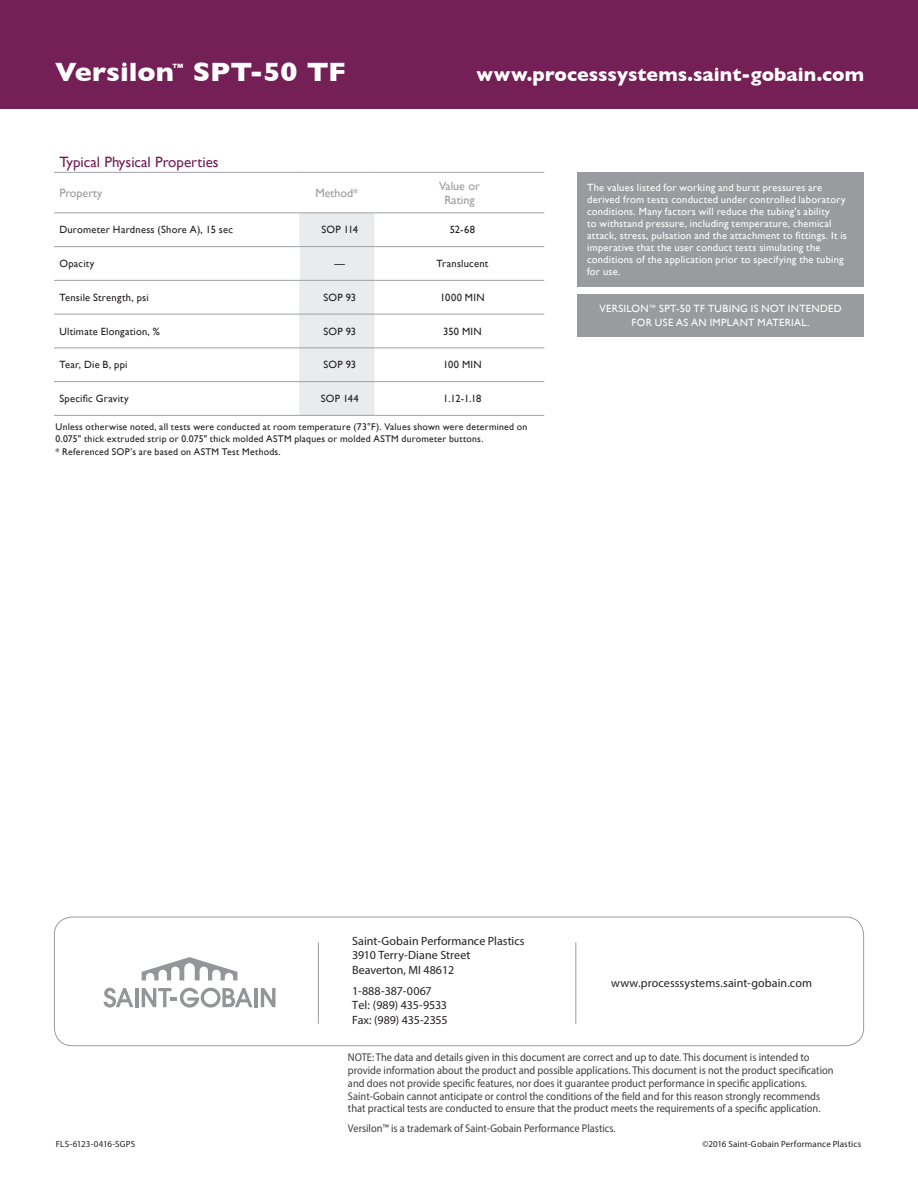
<style>
.page{position:relative;width:918px;height:1188px;background:#fff}
.page>*{position:absolute;margin:0;border:0;box-sizing:border-box;transform-origin:0 0}
.Heading{font:700 27px "Gill Sans";letter-spacing:-.005em;color:#fff;scale:1.06 1}
.t1{font:700 19.5px "Gill Sans";letter-spacing:.005em;color:#fff}
.chart_-_head{font:15px "Gill Sans";color:#742057}
.t2{font:12px/14.4px "Myriad Pro";color:#231f20}
.chart_-_column_head{font:12px/13.5px "Gill Sans";color:#999b9e;text-align:center}
.t3{font:11.25px/12.8px "Myriad Pro";color:#3e3e3f;scale:.93 1}
.Heading-2{font:700 10.8px "Gill Sans";color:#fff;scale:1.06 1}
.chart_-_contents{font:10.5px/12px "Gill Sans";letter-spacing:.02em;color:#fff}
.chart_-_contents-2{font:10.5px "Gill Sans";letter-spacing:.02em;color:#231f20}
.chart_-_contents-3{font:9.75px/12px "Gill Sans";letter-spacing:.025em;color:#231f20}
.t4{font:9px "Myriad Pro";letter-spacing:.015em;color:#231f20}
</style>
<div class="page">
<div style="left:0;top:0;width:918px;height:108px;background:#742057"></div>
<div style="left:54px;top:917px;width:810px;height:129px;border:1px solid #999b9e;border-radius:18px"></div>
<svg style="left:142px;top:957px;width:95px;height:23px"></svg>
<hr style="left:254px;top:988px;width:4px;height:19px;background:#939598">
<svg style="left:261px;top:988px;width:14px;height:19px"></svg>
<hr style="left:135px;top:988px;width:3px;height:19px;background:#939598">
<svg style="left:104px;top:988px;width:29px;height:20px"></svg>
<svg style="left:142px;top:988px;width:111px;height:20px"></svg>
<hr style="left:318px;top:942px;width:1px;height:82px;background:#999b9e">
<hr style="left:575px;top:942px;width:1px;height:82px;background:#999b9e">
<div style="left:299px;top:214px;width:75px;height:201px;background:#eaebec"></div>
<hr style="left:54px;top:172px;width:245px;height:1px;background:#a0a1a5">
<hr style="left:299px;top:172px;width:75px;height:1px;background:#a0a1a5">
<hr style="left:374px;top:172px;width:170px;height:1px;background:#a0a1a5">
<hr style="left:54px;top:246px;width:245px;height:1px;background:#a0a1a5">
<hr style="left:299px;top:246px;width:75px;height:1px;background:#a0a1a5">
<hr style="left:374px;top:246px;width:170px;height:1px;background:#a0a1a5">
<hr style="left:54px;top:280px;width:245px;height:1px;background:#a0a1a5">
<hr style="left:299px;top:280px;width:75px;height:1px;background:#a0a1a5">
<hr style="left:374px;top:280px;width:170px;height:1px;background:#a0a1a5">
<hr style="left:54px;top:314px;width:245px;height:1px;background:#a0a1a5">
<hr style="left:54px;top:348px;width:245px;height:1px;background:#a0a1a5">
<hr style="left:299px;top:314px;width:75px;height:1px;background:#a0a1a5">
<hr style="left:299px;top:348px;width:75px;height:1px;background:#a0a1a5">
<hr style="left:299px;top:381px;width:75px;height:1px;background:#a0a1a5">
<hr style="left:374px;top:314px;width:170px;height:1px;background:#a0a1a5">
<hr style="left:374px;top:348px;width:170px;height:1px;background:#a0a1a5">
<hr style="left:54px;top:381px;width:245px;height:1px;background:#a0a1a5">
<hr style="left:54px;top:415px;width:245px;height:1px;background:#a0a1a5">
<hr style="left:299px;top:415px;width:75px;height:1px;background:#a0a1a5">
<hr style="left:374px;top:381px;width:170px;height:1px;background:#a0a1a5">
<hr style="left:374px;top:415px;width:170px;height:1px;background:#a0a1a5">
<hr style="left:54px;top:213px;width:245px;height:1px;background:#a0a1a5">
<hr style="left:299px;top:213px;width:75px;height:1px;background:#a0a1a5">
<hr style="left:374px;top:213px;width:170px;height:1px;background:#a0a1a5">
<div style="left:577px;top:172px;width:286px;height:115px;background:#999b9e"></div>
<div style="left:577px;top:294px;width:286px;height:42px;background:#999b9e"></div>
<p class="Heading" style="left:55px;top:56px;width:114px">Versilon</p>
<p class="Heading-2" style="left:173px;top:61px;width:12px">™</p>
<p class="Heading" style="left:193px;top:56px;width:146px">SPT-50 TF</p>
<p class="t1" style="left:477px;top:63px;width:389px">www.processsystems.saint-gobain.com</p>
<p class="chart_-_head" style="left:59px;top:153px;width:161px">Typical Physical Properties</p>
<p class="chart_-_column_head" style="left:59px;top:186px;width:45px">Property</p>
<p class="chart_-_column_head" style="left:315px;top:186px;width:44px">Method*</p>
<p class="chart_-_column_head" style="left:439px;top:179px;width:42px">Value or<br>Rating</p>
<p class="chart_-_contents-2" style="left:59px;top:224px;width:175px">Durometer Hardness (Shore A), 15 sec</p>
<p class="chart_-_contents-2" style="left:321px;top:224px;width:38px">SOP 114</p>
<p class="chart_-_contents-2" style="left:450px;top:224px;width:27px">52-68</p>
<p class="chart_-_contents-2" style="left:59px;top:257px;width:37px">Opacity</p>
<p class="chart_-_contents-2" style="left:335px;top:257px;width:12px">—</p>
<p class="chart_-_contents-2" style="left:436px;top:257px;width:53px">Translucent</p>
<p class="chart_-_contents-2" style="left:59px;top:291px;width:91px">Tensile Strength, psi</p>
<p class="chart_-_contents-2" style="left:323px;top:291px;width:34px">SOP 93</p>
<p class="chart_-_contents-2" style="left:440px;top:291px;width:46px">1000 MIN</p>
<p class="chart_-_contents-2" style="left:59px;top:325px;width:102px">Ultimate Elongation, %</p>
<p class="chart_-_contents-2" style="left:323px;top:325px;width:34px">SOP 93</p>
<p class="chart_-_contents-2" style="left:443px;top:325px;width:40px">350 MIN</p>
<p class="chart_-_contents-2" style="left:59px;top:359px;width:70px">Tear, Die B, ppi</p>
<p class="chart_-_contents-2" style="left:323px;top:359px;width:34px">SOP 93</p>
<p class="chart_-_contents-2" style="left:443px;top:359px;width:40px">100 MIN</p>
<p class="chart_-_contents-2" style="left:59px;top:392px;width:71px">Specific Gravity</p>
<p class="chart_-_contents-2" style="left:321px;top:392px;width:40px">SOP 144</p>
<p class="chart_-_contents-2" style="left:443px;top:392px;width:40px">1.12-1.18</p>
<p class="chart_-_contents-3" style="left:56px;top:420px;width:473px">Unless otherwise noted, all tests were conducted at room temperature (73°F). Values shown were determined on<br>0.075" thick extruded strip or 0.075" thick molded ASTM plaques or molded ASTM durometer buttons.</p>
<p class="chart_-_contents-3" style="left:56px;top:446px;width:227px">* Referenced SOP’s are based on ASTM Test Methods.</p>
<p class="chart_-_contents" style="left:587px;top:181px;width:261px">The values listed for working and burst pressures are derived from tests conducted under controlled laboratory conditions. Many factors will reduce the tubing's ability<br>to withstand pressure, including temperature, chemical attack, stress, pulsation and the attachment to fittings. It is imperative that the user conduct tests simulating the conditions of the application prior to specifying the tubing for use.</p>
<p class="chart_-_contents" style="left:600px;top:303px;width:244px">VERSILON<sup>™</sup> SPT-50 TF TUBING IS NOT INTENDED</p>
<p class="chart_-_contents" style="left:632px;top:316px;width:180px">FOR USE AS AN IMPLANT MATERIAL.</p>
<p class="t2" style="left:352px;top:934px;width:174px">Saint-Gobain Performance Plastics<br>3910 Terry-Diane Street<br>Beaverton, MI 48612</p>
<p class="t2" style="left:352px;top:984px;width:97px">1-888-387-0067<br>Tel: (989) 435-9533<br>Fax: (989) 435-2355</p>
<p class="t2" style="left:611px;top:976px;width:202px">www.processsystems.saint-gobain.com</p>
<p class="t3" style="left:348px;top:1051px;width:524px">NOTE: The data and details given in this document are correct and up to date. This document is intended to provide information about the product and possible applications. This document is not the product specification and does not provide specific features, nor does it guarantee product performance in specific applications.<br>Saint-Gobain cannot anticipate or control the conditions of the field and for this reason strongly recommends that practical tests are conducted to ensure that the product meets the requirements of a specific application.</p>
<p class="t3" style="left:348px;top:1122px;width:289px">Versilon™ is a trademark of Saint-Gobain Performance Plastics.</p>
<p class="t4" style="left:56px;top:1138px;width:81px">FLS-6123-0416-SGPS</p>
<p class="t4" style="left:703px;top:1138px;width:160px">©2016 Saint-Gobain Performance Plastics</p>
</div>
